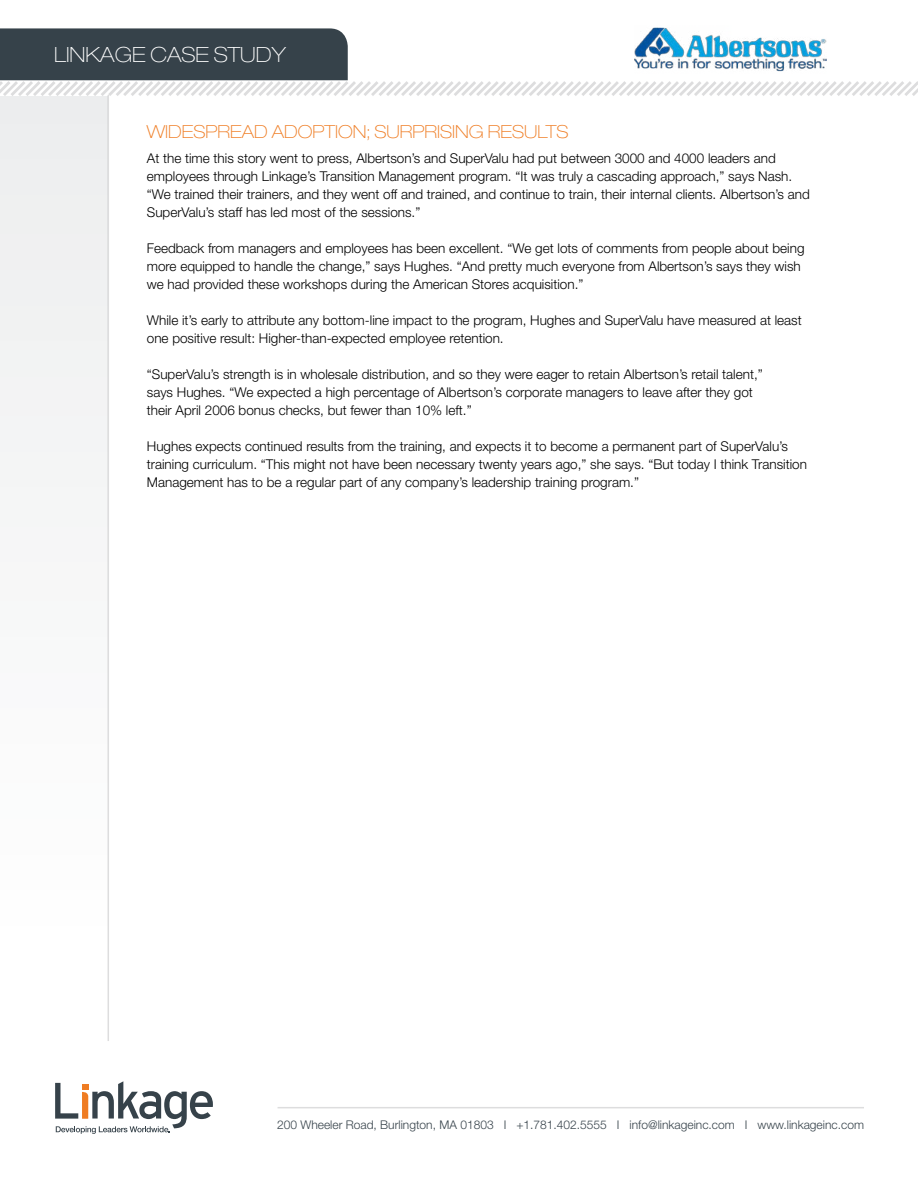
<style>
.page{position:relative;width:918px;height:1188px;background:#fff}
.page>*{position:absolute;margin:0;border:0;box-sizing:border-box;transform-origin:0 0}
.t1{font:100 expanded 21px "Helvetica Neue LT Std";color:#fff}
.t2{font:100 expanded 18px "Helvetica Neue LT Std";color:#ef7c22}
.t3{font:300 13.5px/18px "Helvetica Neue LT Std";color:#000}
.t4{font:300 12px "Helvetica Neue LT Std";color:#36424a}
</style>
<div class="page">
<svg style="left:55px;top:1081px;width:158px;height:53px"></svg>
<hr style="left:108px;top:95px;width:1px;height:946px;background:#ddddde">
<svg style="left:0;top:28px;width:918px;height:68px"></svg>
<hr style="left:278px;top:1107px;width:586px;height:1px;background:#ddddde">
<div style="left:0;top:96px;width:108px;height:956px;background:#f7f7f7"></div>
<img style="left:635px;top:27px;width:191px;height:47px">
<h1 class="t1" style="left:54px;top:42px;width:233px">LINKAGE CASE STUDY</h1>
<h2 class="t2" style="left:147px;top:121px;width:423px">WIDESPREAD ADOPTION; SURPRISING RESULTS</h2>
<p class="t3" style="left:147px;top:148px;width:664px">At the time this story went to press, Albertson’s and SuperValu had put between 3000 and 4000 leaders and employees through Linkage’s Transition Management program. “It was truly a cascading approach,” says Nash. “We trained their trainers, and they went off and trained, and continue to train, their internal clients. Albertson’s and SuperValu’s staff has led most of the sessions.”</p>
<p class="t3" style="left:147px;top:238px;width:659px">Feedback from managers and employees has been excellent. “We get lots of comments from people about being more equipped to handle the change,” says Hughes. “And pretty much everyone from Albertson’s says they wish we had provided these workshops during the American Stores acquisition.”</p>
<p class="t3" style="left:147px;top:310px;width:656px">While it’s early to attribute any bottom-line impact to the program, Hughes and SuperValu have measured at least one positive result: Higher-than-expected employee retention.</p>
<p class="t3" style="left:147px;top:364px;width:617px">“SuperValu’s strength is in wholesale distribution, and so they were eager to retain Albertson’s retail talent,” says Hughes. “We expected a high percentage of Albertson’s corporate managers to leave after they got their April 2006 bonus checks, but fewer than 10% left.”</p>
<p class="t3" style="left:147px;top:436px;width:662px">Hughes expects continued results from the training, and expects it to become a permanent part of SuperValu’s training curriculum. “This might not have been necessary twenty years ago,” she says. “But today I think Transition<br>Management has to be a regular part of any company’s leadership training program.”</p>
<p class="t4" style="left:277px;top:1117px;width:588px">200 Wheeler Road, Burlington, MA 01803 I +1.781.402.5555 I info@linkageinc.com I www.linkageinc.com</p>
</div>
